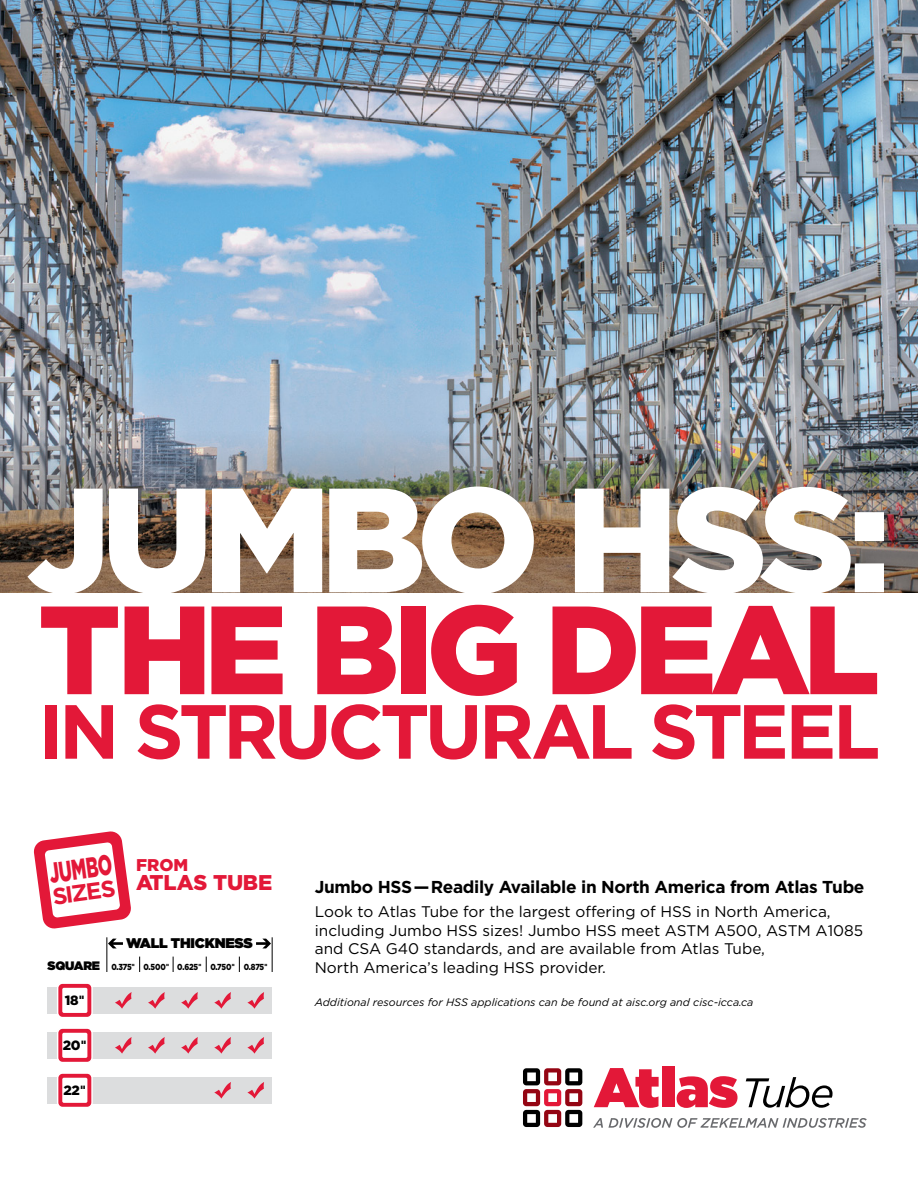
<style>
.page{position:relative;width:918px;height:1188px;background:#fff}
.page>*{position:absolute;margin:0;border:0;box-sizing:border-box;transform-origin:0 0}
.t1{font:900 148.2px "Gotham";letter-spacing:-.065em;color:#fff}
.t2{font:900 125.25px "Gotham";letter-spacing:-.06em;color:#e31838}
.t3{font:700 76.5px "Gotham";letter-spacing:-.06em;color:#e31838}
.t4{font:900 28.65px "Gotham";color:#e31838;scale:.6 1}
.t5{font:700 23.4px "Gotham";color:#e31838}
.t6{font:900 21.3px "Gotham";color:#e31838}
.t7{font:700 17.25px "Gotham";letter-spacing:-.02em;color:#000}
.t8{font:900 16.95px "Gotham";color:#e31838}
.t9{font:15.45px/18.5px "Gotham";color:#000}
.t10{font:900 13.95px "Gotham";letter-spacing:-.015em;color:#000}
.t11{font:900 13.5px "Gotham";color:#000}
.t12{font:italic 10.8px "Gotham";color:#000}
.t13{font:900 8.7px "Gotham";letter-spacing:-.025em;color:#000;scale:.85 1}
.s1{font-family:"Frutiger LT Std";font-weight:700}
.s2{font-size:12.3px}
</style>
<div class="page">
<img style="left:0;top:0;width:918px;height:592px">
<div style="left:47px;top:987px;width:225px;height:27px;background:#dcddde"></div>
<svg style="left:57px;top:983px;width:36px;height:34px"></svg>
<div style="left:62px;top:988px;width:25px;height:25px;background:#fff;border-radius:2px"></div>
<div style="left:47px;top:1077px;width:225px;height:27px;background:#dcddde"></div>
<svg style="left:57px;top:1073px;width:36px;height:34px"></svg>
<div style="left:62px;top:1078px;width:25px;height:25px;background:#fff;border-radius:2px"></div>
<div style="left:47px;top:1032px;width:225px;height:27px;background:#dcddde"></div>
<svg style="left:57px;top:1028px;width:36px;height:34px"></svg>
<div style="left:62px;top:1033px;width:25px;height:25px;background:#fff;border-radius:2px"></div>
<hr style="left:272px;top:937px;width:1px;height:35px;background:#000">
<svg style="left:239px;top:957px;width:1px;height:15px"></svg>
<svg style="left:206px;top:957px;width:1px;height:15px"></svg>
<svg style="left:173px;top:957px;width:1px;height:15px"></svg>
<svg style="left:139px;top:957px;width:1px;height:15px"></svg>
<hr style="left:107px;top:937px;width:1px;height:35px;background:#000">
<svg style="left:108px;top:939px;width:15px;height:9px"></svg>
<svg style="left:256px;top:939px;width:15px;height:9px"></svg>
<svg style="left:247px;top:992px;width:17px;height:17px"></svg>
<svg style="left:214px;top:992px;width:17px;height:17px"></svg>
<svg style="left:181px;top:992px;width:17px;height:17px"></svg>
<svg style="left:148px;top:992px;width:17px;height:17px"></svg>
<svg style="left:115px;top:992px;width:17px;height:17px"></svg>
<svg style="left:247px;top:1037px;width:17px;height:17px"></svg>
<svg style="left:214px;top:1037px;width:17px;height:17px"></svg>
<svg style="left:181px;top:1037px;width:17px;height:17px"></svg>
<svg style="left:148px;top:1037px;width:17px;height:17px"></svg>
<svg style="left:115px;top:1037px;width:17px;height:17px"></svg>
<svg style="left:214px;top:1082px;width:17px;height:17px"></svg>
<svg style="left:247px;top:1082px;width:17px;height:17px"></svg>
<svg style="left:33px;top:831px;width:98px;height:98px"></svg>
<svg style="left:746px;top:1077px;width:87px;height:31px"></svg>
<svg style="left:594px;top:1068px;width:65px;height:40px"></svg>
<div style="left:662px;top:1067px;width:13px;height:40px;background:#e31838"></div>
<svg style="left:677px;top:1076px;width:61px;height:32px"></svg>
<svg style="left:523px;top:1068px;width:59px;height:59px"></svg>
<svg style="left:593px;top:1118px;width:274px;height:10px"></svg>
<h1 class="t1" style="left:27px;top:438px;width:866px">JUMBO HSS:</h1>
<h2 class="t2" style="left:38px;top:564px;width:843px">THE BIG DEAL</h2>
<h3 class="t3" style="left:38px;top:681px;width:844px">IN STRUCTURAL STEEL</h3>
<h3 class="t4" style="left:47px;top:853px;width:107px;rotate:-8deg">JUMBO</h3>
<h3 class="t5" style="left:50px;top:882px;width:65px;rotate:-8deg">SIZES</h3>
<p class="t8" style="left:136px;top:853px;width:54px">FROM</p>
<h3 class="t6" style="left:136px;top:868px;width:138px">ATLAS TUBE</h3>
<p class="t10" style="left:126px;top:934px;width:128px">WALL THICKNESS</p>
<p class="t13" style="left:210px;top:961px;width:69px">0.750<span class="s1">"</span> 0.875<span class="s1">"</span></p>
<p class="t13" style="left:48px;top:961px;width:183px"><span class="s2">SQUARE</span> 0.375<span class="s1">"</span> 0.500<span class="s1">"</span> 0.625<span class="s1">"</span></p>
<p class="t11" style="left:65px;top:991px;width:22px">18<span class="s1">"</span></p>
<p class="t11" style="left:63px;top:1036px;width:26px">20<span class="s1">"</span></p>
<p class="t11" style="left:64px;top:1081px;width:24px">22<span class="s1">"</span></p>
<p class="t7" style="left:315px;top:876px;width:551px">Jumbo HSS — Readily Available in North America from Atlas Tube</p>
<p class="t9" style="left:315px;top:902px;width:550px">Look to Atlas Tube for the largest offering of HSS in North America, including Jumbo HSS sizes! Jumbo HSS meet ASTM A500, ASTM A1085 and CSA G40 standards, and are available from Atlas Tube,<br>North America’s leading HSS provider.</p>
<p class="t12" style="left:315px;top:995px;width:440px">Additional resources for HSS applications can be found at aisc.org and cisc-icca.ca</p>
</div>
